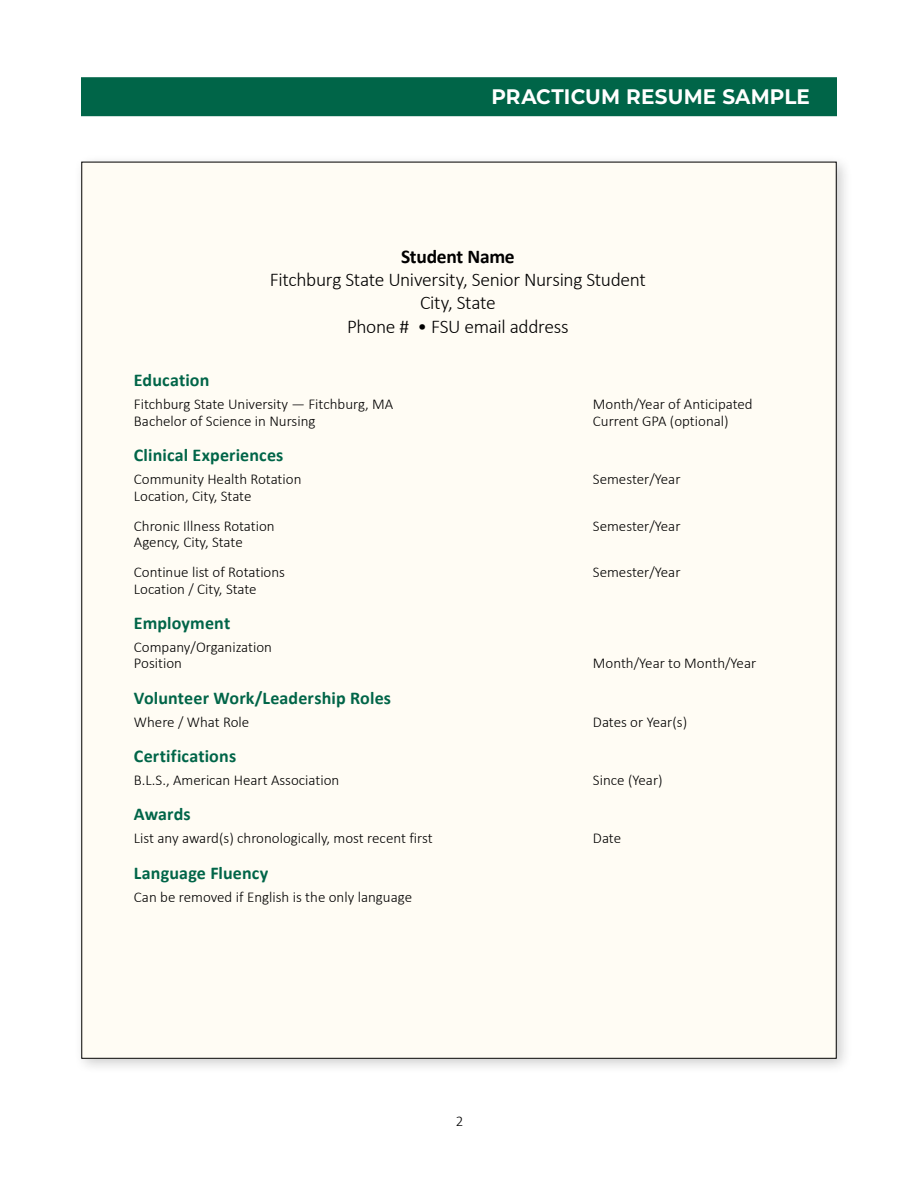
<style>
.page{position:relative;width:918px;height:1188px;background:#fff}
.page>*{position:absolute;margin:0;border:0;box-sizing:border-box;transform-origin:0 0}
.t1{font:700 21px "Montserrat";letter-spacing:.01em;color:#fff;scale:.95 1}
.t2{font:300 19.5px/23.4px "Calibri";letter-spacing:-.02em;color:#000;text-align:center}
.t3{font:700 19.5px "Calibri";letter-spacing:-.015em;color:#000}
.t4{font:700 18px "Calibri";letter-spacing:.01em;color:#006548}
.t5{font:300 15px/30px "Calibri";color:#000}
</style>
<div class="page">
<div style="left:74px;top:154px;width:778px;height:920px;background:#000;opacity:.2"></div>
<div style="left:82px;top:162px;width:754px;height:896px;background:#fffcf4"></div>
<div style="left:81px;top:77px;width:756px;height:39px;background:#006548"></div>
<h1 class="t1" style="left:491px;top:82px;width:337px">PRACTICUM RESUME SAMPLE</h1>
<h2 class="t3" style="left:401px;top:242px;width:115px">Student Name</h2>
<h2 class="t2" style="left:270px;top:268px;width:377px">Fitchburg State University, Senior Nursing Student<br>City, State<br>Phone # • FSU email address</h2>
<p class="t4" style="left:134px;top:367px;width:77px">Education</p>
<p class="t5" style="left:134px;top:389px;width:261px">Fitchburg State University — Fitchburg, MA</p>
<p class="t5" style="left:593px;top:389px;width:161px">Month/Year of Anticipated</p>
<p class="t5" style="left:134px;top:406px;width:183px">Bachelor of Science in Nursing</p>
<p class="t5" style="left:593px;top:406px;width:137px">Current GPA (optional)</p>
<p class="t4" style="left:134px;top:442px;width:151px">Clinical Experiences</p>
<p class="t5" style="left:134px;top:464px;width:169px">Community Health Rotation</p>
<p class="t5" style="left:593px;top:464px;width:89px">Semester/Year</p>
<p class="t5" style="left:134px;top:480px;width:142px">Location, City, State<br>Chronic Illness Rotation</p>
<p class="t5" style="left:593px;top:510px;width:89px">Semester/Year</p>
<p class="t5" style="left:134px;top:527px;width:153px">Agency, City, State<br>Continue list of Rotations</p>
<p class="t5" style="left:134px;top:573px;width:124px">Location / City, State</p>
<p class="t4" style="left:134px;top:610px;width:98px">Employment</p>
<p class="t5" style="left:134px;top:639px;width:140px;line-height:16.5px">Company/Organization<br>Position</p>
<p class="t5" style="left:593px;top:557px;width:89px">Semester/Year</p>
<p class="t5" style="left:593px;top:648px;width:165px">Month/Year to Month/Year</p>
<p class="t4" style="left:134px;top:685px;width:259px">Volunteer Work/Leadership Roles</p>
<p class="t5" style="left:134px;top:707px;width:117px">Where / What Role</p>
<p class="t5" style="left:593px;top:707px;width:96px">Dates or Year(s)</p>
<p class="t4" style="left:134px;top:743px;width:104px">Certifications</p>
<p class="t5" style="left:134px;top:765px;width:207px">B.L.S., American Heart Association</p>
<p class="t5" style="left:593px;top:765px;width:71px">Since (Year)</p>
<p class="t4" style="left:134px;top:802px;width:58px">Awards</p>
<p class="t5" style="left:134px;top:823px;width:300px">List any award(s) chronologically, most recent first</p>
<p class="t5" style="left:593px;top:823px;width:30px">Date</p>
<p class="t4" style="left:134px;top:860px;width:136px">Language Fluency</p>
<p class="t5" style="left:134px;top:882px;width:280px">Can be removed if English is the only language</p>
<p class="t5" style="left:456px;top:1106px;width:9px">2</p>
</div>
